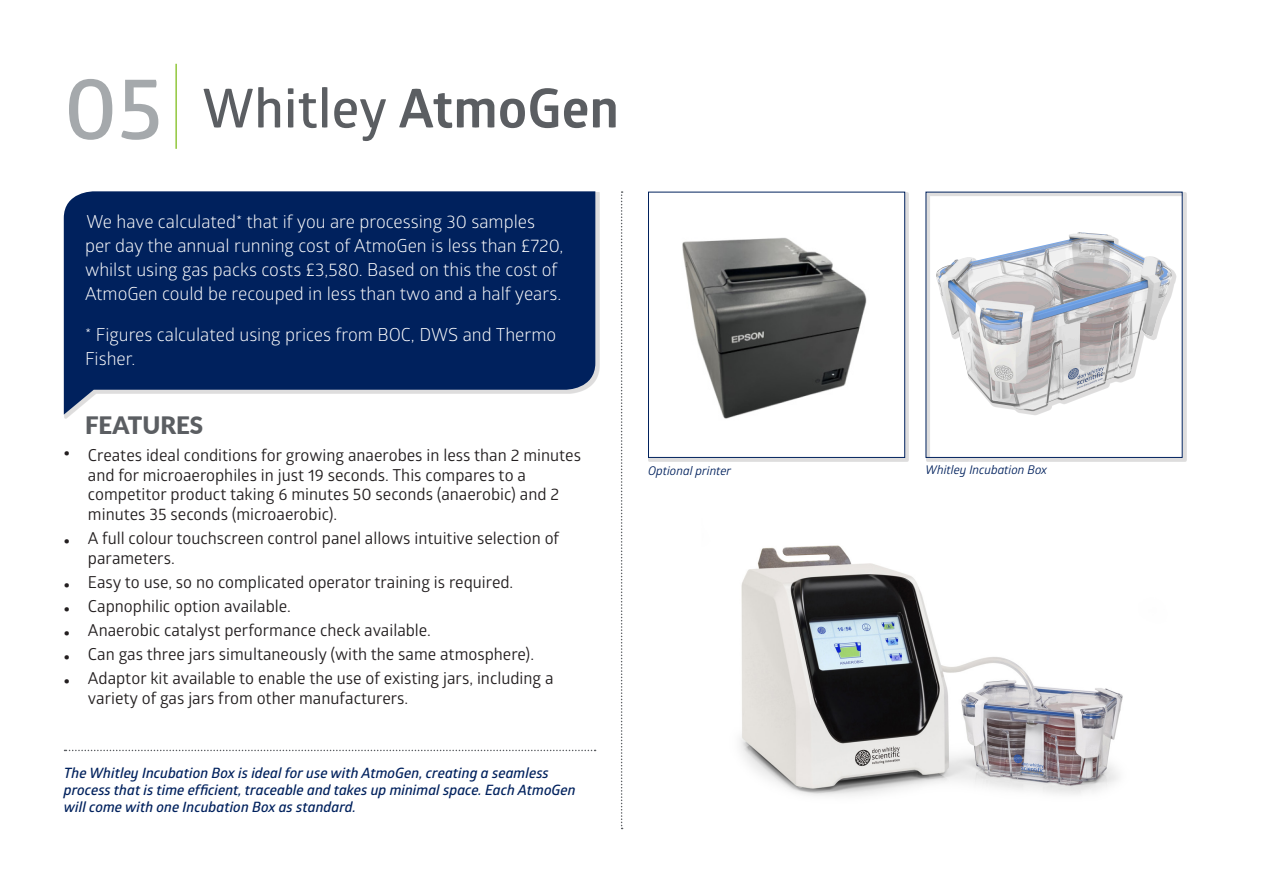
<style>
.page{position:relative;width:1263px;height:893px;background:#fff}
.page>*{position:absolute;margin:0;border:0;box-sizing:border-box;transform-origin:0 0}
.Table_of_contents_2{font:600 87px "Glober";color:#a5a9ac}
.Headline_1{font:600 54px "Glober";color:#5b5e62}
.Headline_2{font:900 24px "Lato";color:#5b5e62}
.t1{font:18px/24px "Glober";color:#fff}
.Headline_2-2{font:16.5px/19.8px "Glober";color:#231f20}
.Headline_2-3{font:800 16.5px "Glober";color:#231f20}
.Quotes{font:italic 600 14.25px/17.1px "Glober";color:#00215d}
.Quotes-2{font:italic 12px "Glober";color:#00215d}
.s1{font-weight:700}
</style>
<div class="page">
<div style="left:926px;top:192px;width:260px;height:270px;background:#231f20;opacity:.15"></div>
<img style="left:936px;top:232px;width:236px;height:179px">
<hr style="left:175px;top:64px;width:2px;height:85px;background:#92c73d">
<svg style="left:621px;top:191px;width:2px;height:638px"></svg>
<div style="left:64px;top:192px;width:535px;height:226px;background:#231f20;opacity:.15"></div>
<svg style="left:64px;top:191px;width:531px;height:224px;background:#1c396e"></svg>
<svg style="left:65px;top:750px;width:531px;height:1px"></svg>
<div style="left:648px;top:192px;width:261px;height:270px;background:#231f20;opacity:.15"></div>
<img style="left:650px;top:194px;width:253px;height:262px">
<div style="left:648px;top:192px;width:257px;height:266px;border:1px solid #00215d"></div>
<img style="left:740px;top:545px;width:383px;height:251px">
<p class="Table_of_contents_2" style="left:64px;top:47px;width:101px">05</p>
<p class="Headline_1" style="left:202px;top:71px;width:418px">Whitley <span class="s1">AtmoGen</span></p>
<p class="t1" style="left:85px;top:208px;width:480px">We have calculated* that if you are processing 30 samples per day the annual running cost of AtmoGen is less than £720, whilst using gas packs costs £3,580. Based on this the cost of AtmoGen could be recouped in less than two and a half years.</p>
<p class="t1" style="left:85px;top:321px;width:473px">* Figures calculated using prices from BOC, DWS and Thermo<br>Fisher.</p>
<p class="Headline_2-3" style="left:64px;top:440px;width:8px">•</p>
<p class="Headline_2-3" style="left:64px;top:527px;width:8px">•</p>
<p class="Headline_2-3" style="left:64px;top:571px;width:8px">•</p>
<p class="Headline_2-3" style="left:64px;top:595px;width:8px">•</p>
<p class="Headline_2-3" style="left:64px;top:619px;width:8px">•</p>
<p class="Headline_2-3" style="left:64px;top:643px;width:8px">•</p>
<p class="Headline_2-3" style="left:64px;top:667px;width:8px">•</p>
<p class="Headline_2" style="left:85px;top:407px;width:120px">FEATURES</p>
<p class="Headline_2-2" style="left:88px;top:444px;width:494px">Creates ideal conditions for growing anaerobes in less than 2 minutes and for microaerophiles in just 19 seconds. This compares to a competitor product taking 6 minutes 50 seconds (anaerobic) and 2 minutes 35 seconds (microaerobic).</p>
<p class="Headline_2-2" style="left:88px;top:528px;width:473px">A full colour touchscreen control panel allows intuitive selection of parameters.</p>
<p class="Headline_2-2" style="left:88px;top:572px;width:427px">Easy to use, so no complicated operator training is required.</p>
<p class="Headline_2-2" style="left:88px;top:596px;width:204px">Capnophilic option available.</p>
<p class="Headline_2-2" style="left:88px;top:620px;width:344px">Anaerobic catalyst performance check available.</p>
<p class="Headline_2-2" style="left:88px;top:644px;width:448px">Can gas three jars simultaneously (with the same atmosphere).</p>
<p class="Headline_2-2" style="left:88px;top:668px;width:467px">Adaptor kit available to enable the use of existing jars, including a variety of gas jars from other manufacturers.</p>
<p class="Quotes" style="left:64px;top:764px;width:513px">The Whitley Incubation Box is ideal for use with AtmoGen, creating a seamless process that is time efficient, traceable and takes up minimal space. Each AtmoGen will come with one Incubation Box as standard.</p>
<p class="Quotes-2" style="left:648px;top:462px;width:85px">Optional printer</p>
<p class="Quotes-2" style="left:925px;top:462px;width:123px">Whitley Incubation Box</p>
</div>
